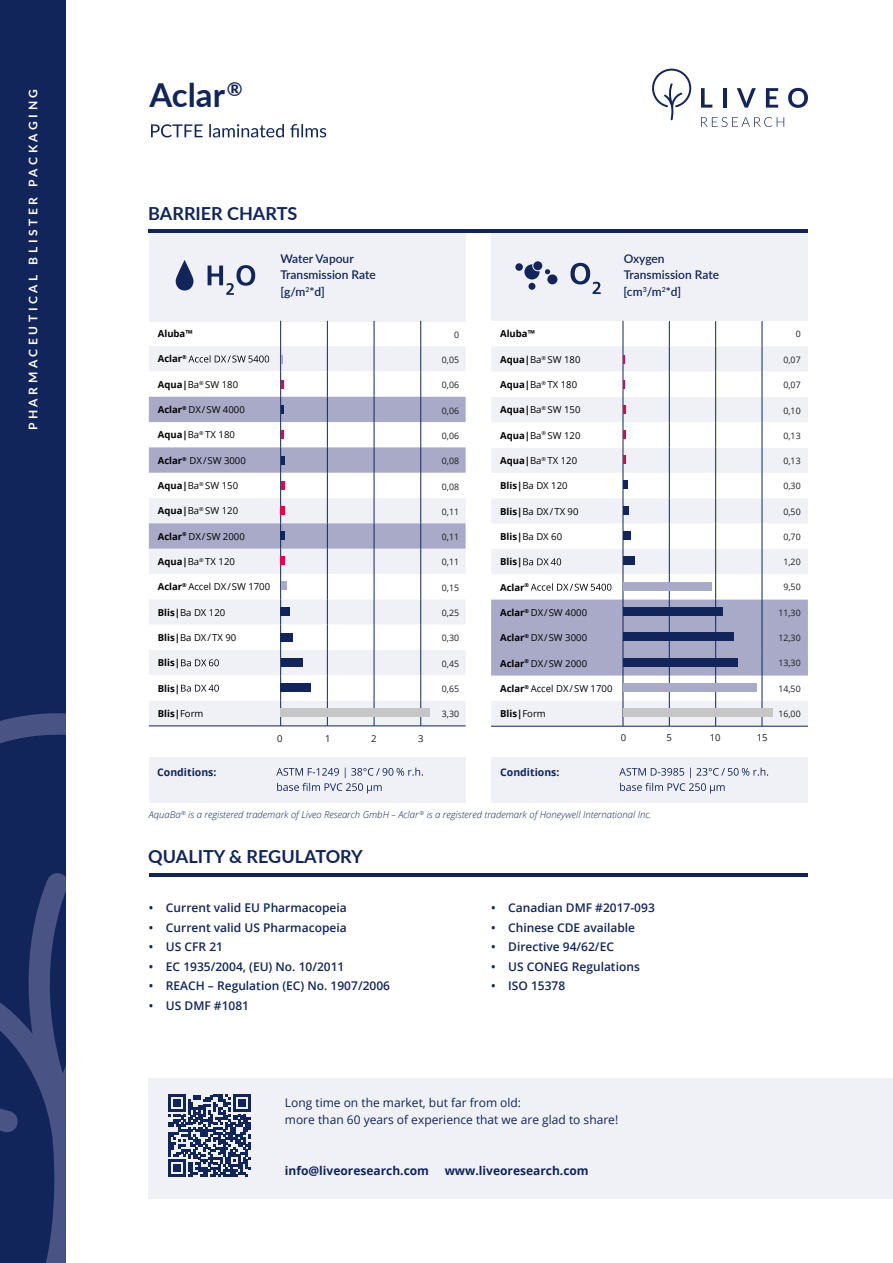
<style>
.page{position:relative;width:893px;height:1263px;background:#fff}
.page>*{position:absolute;margin:0;border:0;box-sizing:border-box;transform-origin:0 0}
.t1{font:700 33px "Lato";color:#11255b}
.t2{font:700 18px "Lato";color:#11255b}
.t3{font:600 12px "Open Sans";color:#11255b}
.t4{font:12px/16.5px "Open Sans";color:#11255b}
.t5{font:600 12px/16.5px "Lato";color:#11255b}
.t6{font:700 12px "Open Sans";color:#11255b}
.t7{font:700 12px "Lato";letter-spacing:.3em;color:#fff}
.t8{font:700 10.5px "Open Sans";color:#11255b}
.t9{font:9.6px "Open Sans";color:#010101}
.t10{font:italic 300 9.6px "Open Sans";color:#11255b}
.t11{font:700 9.6px "Open Sans";color:#010101}
.t12{font:9.6px "Open Sans";color:#1d1d1b}
.t13{font:8.85px "Open Sans";color:#1d1d1b}
.s1{font-weight:700}
.s2{font-weight:400}
</style>
<div class="page">
<div style="left:149px;top:1078px;width:744px;height:121px;background:#f0f0f7"></div>
<div style="left:0;top:0;width:66px;height:1263px;background:#11255b"></div>
<svg style="left:0;top:713px;width:66px;height:550px"></svg>
<div style="left:149px;top:757px;width:317px;height:45px;background:#f0f0f7"></div>
<div style="left:491px;top:757px;width:317px;height:45px;background:#f0f0f7"></div>
<svg style="left:276px;top:768px;width:147px;height:25px"></svg>
<svg style="left:619px;top:768px;width:149px;height:25px"></svg>
<div style="left:149px;top:233px;width:316px;height:88px;background:#f0f0f7"></div>
<div style="left:491px;top:233px;width:317px;height:88px;background:#f0f0f7"></div>
<svg style="left:208px;top:265px;width:47px;height:30px"></svg>
<svg style="left:176px;top:260px;width:17px;height:30px"></svg>
<svg style="left:570px;top:263px;width:31px;height:31px"></svg>
<hr style="left:149px;top:230px;width:659px;height:3px;background:#11255b">
<div style="left:547px;top:274px;width:10px;height:10px;background:#11255b;border-radius:50%"></div>
<svg style="left:533px;top:261px;width:9px;height:9px"></svg>
<svg style="left:524px;top:264px;width:26px;height:15px"></svg>
<div style="left:528px;top:283px;width:7px;height:7px;background:#11255b;border-radius:50%"></div>
<div style="left:515px;top:263px;width:8px;height:8px;background:#11255b;border-radius:50%"></div>
<hr style="left:149px;top:873px;width:659px;height:3px;background:#11255b">
<svg style="left:652px;top:69px;width:39px;height:51px"></svg>
<svg style="left:701px;top:88px;width:11px;height:20px"></svg>
<hr style="left:723px;top:88px;width:4px;height:20px;background:#11255b">
<svg style="left:737px;top:88px;width:19px;height:20px"></svg>
<svg style="left:766px;top:88px;width:12px;height:20px"></svg>
<svg style="left:788px;top:88px;width:20px;height:20px"></svg>
<svg style="left:701px;top:117px;width:83px;height:10px"></svg>
<svg style="left:151px;top:124px;width:175px;height:13px"></svg>
<hr style="left:149px;top:726px;width:132px;height:1px;background:#11255b">
<hr style="left:281px;top:726px;width:46px;height:1px;background:#11255b">
<hr style="left:327px;top:726px;width:47px;height:1px;background:#11255b">
<hr style="left:374px;top:726px;width:47px;height:1px;background:#11255b">
<hr style="left:421px;top:726px;width:45px;height:1px;background:#11255b">
<svg style="left:149px;top:321px;width:317px;height:405px"></svg>
<div style="left:281px;top:582px;width:6px;height:8px;background:#a8aac8"></div>
<div style="left:281px;top:709px;width:149px;height:8px;background:#c6c6c6"></div>
<hr style="left:491px;top:726px;width:132px;height:1px;background:#11255b">
<hr style="left:623px;top:726px;width:46px;height:1px;background:#11255b">
<hr style="left:669px;top:726px;width:47px;height:1px;background:#11255b">
<hr style="left:716px;top:726px;width:46px;height:1px;background:#11255b">
<hr style="left:762px;top:726px;width:46px;height:1px;background:#11255b">
<svg style="left:491px;top:321px;width:317px;height:405px"></svg>
<svg style="left:168px;top:1094px;width:83px;height:83px"></svg>
<p class="t7" style="left:24px;top:430px;width:343px;rotate:-90deg">PHARMACEUTICAL BLISTER PACKAGING</p>
<h1 class="t1" style="left:149px;top:71px;width:95px">Aclar<sup>®</sup></h1>
<h2 class="t2" style="left:148px;top:200px;width:151px">BARRIER CHARTS</h2>
<p class="t5" style="left:280px;top:249px;width:97px">Water Vapour<br>Transmission Rate [g/m<sup>2</sup>*d]</p>
<p class="t5" style="left:624px;top:249px;width:97px">Oxygen<br>Transmission Rate [cm<sup>3</sup>/m<sup>2</sup>*d]</p>
<p class="t11" style="left:158px;top:327px;width:36px">Aluba™</p>
<p class="t11" style="left:158px;top:352px;width:31px">Aclar<sup>®</sup></p>
<p class="t9" style="left:158px;top:378px;width:82px"><span class="s1">Aqua|</span>Ba<sup>®</sup> SW 180</p>
<p class="t9" style="left:158px;top:403px;width:88px"><span class="s1">Aclar</span><sup>®</sup> DX/SW 4000</p>
<p class="t9" style="left:158px;top:428px;width:79px"><span class="s1">Aqua|</span>Ba<sup>®</sup> TX 180</p>
<p class="t9" style="left:158px;top:454px;width:89px"><span class="s1">Aclar</span><sup>®</sup> DX/SW 3000</p>
<p class="t9" style="left:158px;top:479px;width:82px"><span class="s1">Aqua|</span>Ba<sup>®</sup> SW 150</p>
<p class="t9" style="left:158px;top:504px;width:82px"><span class="s1">Aqua|</span>Ba<sup>®</sup> SW 120</p>
<p class="t9" style="left:158px;top:530px;width:88px"><span class="s1">Aclar</span><sup>®</sup> DX/SW 2000</p>
<p class="t9" style="left:158px;top:555px;width:79px"><span class="s1">Aqua|</span>Ba<sup>®</sup> TX 120</p>
<p class="t9" style="left:158px;top:580px;width:114px"><span class="s1">Aclar</span><sup>®</sup> Accel DX/SW 1700</p>
<p class="t9" style="left:158px;top:605px;width:69px"><span class="s1">Blis|</span>Ba DX 120</p>
<p class="t9" style="left:158px;top:631px;width:80px"><span class="s1">Blis|</span>Ba DX/TX 90</p>
<p class="t11" style="left:158px;top:656px;width:24px">Blis|</p>
<p class="t11" style="left:158px;top:681px;width:24px">Blis|</p>
<p class="t11" style="left:158px;top:707px;width:47px">Blis|<span class="s2">Form</span></p>
<p class="t13" style="left:454px;top:328px;width:7px">0</p>
<p class="t13" style="left:442px;top:354px;width:19px">0,05</p>
<p class="t13" style="left:442px;top:379px;width:19px">0,06</p>
<p class="t13" style="left:442px;top:404px;width:19px">0,06</p>
<p class="t13" style="left:442px;top:430px;width:19px">0,06</p>
<p class="t13" style="left:442px;top:455px;width:19px">0,08</p>
<p class="t13" style="left:442px;top:480px;width:19px">0,08</p>
<p class="t13" style="left:442px;top:506px;width:19px">0,11</p>
<p class="t13" style="left:442px;top:531px;width:19px">0,11</p>
<p class="t13" style="left:442px;top:556px;width:19px">0,11</p>
<p class="t13" style="left:442px;top:581px;width:19px">0,15</p>
<p class="t13" style="left:442px;top:607px;width:19px">0,25</p>
<p class="t13" style="left:442px;top:632px;width:19px">0,30</p>
<p class="t13" style="left:442px;top:657px;width:19px">0,45</p>
<p class="t13" style="left:442px;top:682px;width:19px">0,65</p>
<p class="t13" style="left:442px;top:708px;width:19px">3,30</p>
<p class="t11" style="left:500px;top:327px;width:36px">Aluba™</p>
<p class="t9" style="left:500px;top:353px;width:82px"><span class="s1">Aqua|</span>Ba<sup>®</sup> SW 180</p>
<p class="t9" style="left:500px;top:378px;width:79px"><span class="s1">Aqua|</span>Ba<sup>®</sup> TX 180</p>
<p class="t9" style="left:500px;top:403px;width:82px"><span class="s1">Aqua|</span>Ba<sup>®</sup> SW 150</p>
<p class="t9" style="left:500px;top:429px;width:82px"><span class="s1">Aqua|</span>Ba<sup>®</sup> SW 120</p>
<p class="t9" style="left:500px;top:454px;width:79px"><span class="s1">Aqua|</span>Ba<sup>®</sup> TX 120</p>
<p class="t9" style="left:500px;top:479px;width:69px"><span class="s1">Blis|</span>Ba DX 120</p>
<p class="t9" style="left:500px;top:505px;width:80px"><span class="s1">Blis|</span>Ba DX/TX 90</p>
<p class="t9" style="left:500px;top:530px;width:64px"><span class="s1">Blis|</span>Ba DX 60</p>
<p class="t11" style="left:500px;top:555px;width:24px">Blis|</p>
<p class="t11" style="left:500px;top:580px;width:31px">Aclar<sup>®</sup></p>
<p class="t9" style="left:500px;top:606px;width:88px"><span class="s1">Aclar</span><sup>®</sup> DX/SW 4000</p>
<p class="t9" style="left:500px;top:631px;width:88px"><span class="s1">Aclar</span><sup>®</sup> DX/SW 3000</p>
<p class="t9" style="left:500px;top:656px;width:88px"><span class="s1">Aclar</span><sup>®</sup> DX/SW 2000</p>
<p class="t9" style="left:500px;top:682px;width:114px"><span class="s1">Aclar</span><sup>®</sup> Accel DX/SW 1700</p>
<p class="t11" style="left:500px;top:707px;width:47px">Blis|<span class="s2">Form</span></p>
<p class="t12" style="left:277px;top:732px;width:7px">0</p>
<p class="t12" style="left:325px;top:732px;width:7px">1</p>
<p class="t12" style="left:371px;top:732px;width:7px">2</p>
<p class="t12" style="left:418px;top:732px;width:7px">3</p>
<p class="t12" style="left:621px;top:731px;width:7px">0</p>
<p class="t12" style="left:666px;top:731px;width:7px">5</p>
<p class="t12" style="left:710px;top:731px;width:12px">10</p>
<p class="t12" style="left:757px;top:731px;width:12px">15</p>
<p class="t8" style="left:157px;top:764px;width:61px">Conditions:</p>
<p class="t8" style="left:500px;top:764px;width:61px">Conditions:</p>
<p class="t13" style="left:796px;top:328px;width:7px">0</p>
<p class="t13" style="left:783px;top:354px;width:19px">0,07</p>
<p class="t13" style="left:783px;top:379px;width:19px">0,07</p>
<p class="t13" style="left:783px;top:404px;width:19px">0,10</p>
<p class="t13" style="left:783px;top:429px;width:19px">0,13</p>
<p class="t13" style="left:783px;top:455px;width:19px">0,13</p>
<p class="t13" style="left:783px;top:480px;width:19px">0,30</p>
<p class="t13" style="left:783px;top:505px;width:19px">0,50</p>
<p class="t13" style="left:783px;top:531px;width:19px">0,70</p>
<p class="t13" style="left:783px;top:556px;width:19px">1,20</p>
<p class="t13" style="left:783px;top:581px;width:19px">9,50</p>
<p class="t13" style="left:778px;top:606px;width:24px">11,30</p>
<p class="t13" style="left:778px;top:632px;width:24px">12,30</p>
<p class="t13" style="left:778px;top:657px;width:24px">13,30</p>
<p class="t13" style="left:778px;top:682px;width:24px">14,50</p>
<p class="t13" style="left:778px;top:708px;width:24px">16,00</p>
<p class="t10" style="left:149px;top:808px;width:504px">AquaBa<sup>®</sup> is a registered trademark of Liveo Research GmbH – Aclar <sup>®</sup> is a registered trademark of Honeywell International Inc.</p>
<h2 class="t2" style="left:148px;top:843px;width:216px">QUALITY &amp; REGULATORY</h2>
<p class="t3" style="left:149px;top:899px;width:199px">• Current valid EU Pharmacopeia</p>
<p class="t3" style="left:149px;top:919px;width:199px">• Current valid US Pharmacopeia</p>
<p class="t3" style="left:149px;top:938px;width:76px">• US CFR 21</p>
<p class="t3" style="left:149px;top:958px;width:197px">• EC 1935/2004, (EU) No. 10/2011</p>
<p class="t3" style="left:149px;top:977px;width:243px">• REACH – Regulation (EC) No. 1907/2006</p>
<p class="t3" style="left:149px;top:997px;width:102px">• US DMF #1081</p>
<p class="t3" style="left:491px;top:899px;width:165px">• Canadian DMF #2017-093</p>
<p class="t3" style="left:491px;top:919px;width:145px">• Chinese CDE available</p>
<p class="t3" style="left:491px;top:938px;width:124px">• Directive 94/62/EC</p>
<p class="t3" style="left:491px;top:958px;width:150px">• US CONEG Regulations</p>
<p class="t3" style="left:491px;top:977px;width:76px">• ISO 15378</p>
<p class="t4" style="left:285px;top:1094px;width:335px">Long time on the market, but far from old:<br>more than 60 years of experience that we are glad to share!</p>
<p class="t6" style="left:285px;top:1162px;width:146px">info@liveoresearch.com</p>
<p class="t6" style="left:445px;top:1162px;width:146px">www.liveoresearch.com</p>
</div>
